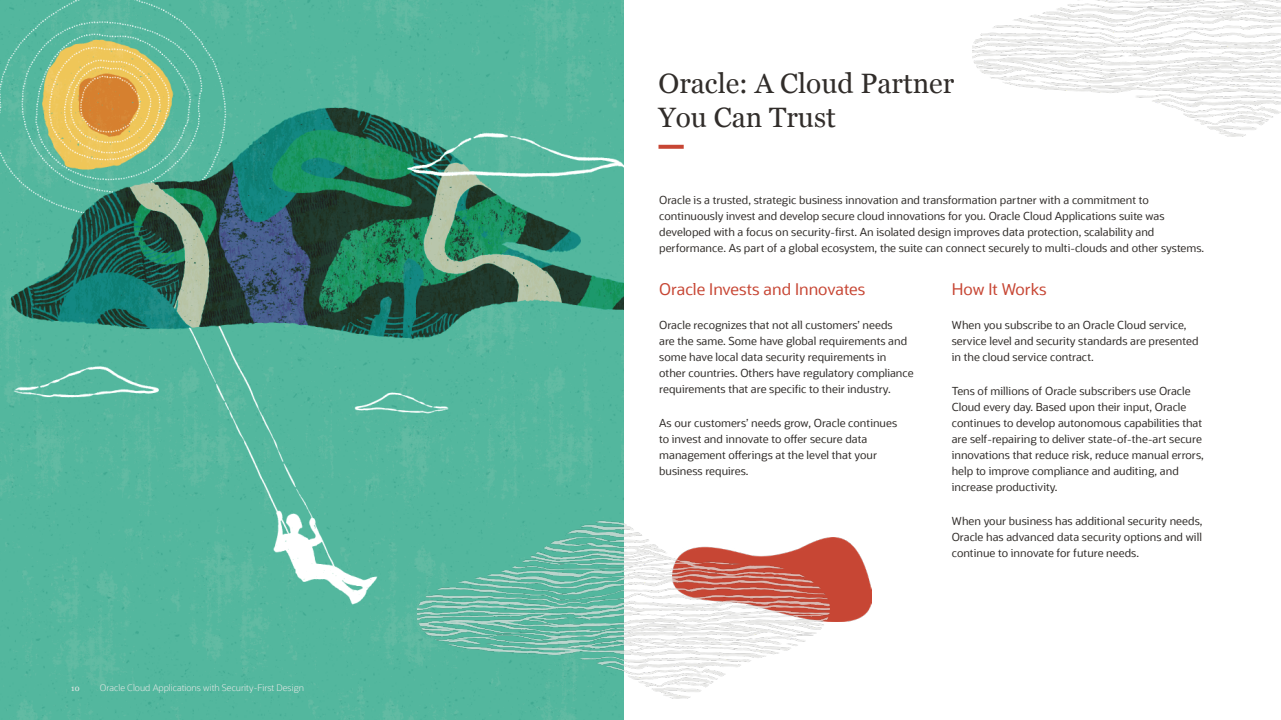
<style>
.page{position:relative;width:1281px;height:720px;background:#fff}
.page>*{position:absolute;margin:0;border:0;box-sizing:border-box;transform-origin:0 0}
.t1{font:28px/33.6px "Georgia";color:#312d2a}
.t2{font:16px "Oracle Sans";color:#c74634}
.t3{font:11px/16px "Oracle Sans";color:#312d2a}
.t4{font:300 9px "Oracle Sans";color:#eae9e8}
.t5{font:8px "Georgia";color:#eae9e8}
</style>
<div class="page">
<svg style="left:660px;top:145px;width:21px;height:4px"></svg>
<img style="left:972px;top:0;width:308px;height:137px">
<svg style="left:0;top:0;width:623px;height:720px;background:#54a990"></svg>
<img style="left:829px;top:537px;width:42px;height:85px">
<img style="left:417px;top:521px;width:412px;height:177px">
<p class="t5" style="left:71px;top:682px;width:10px">10</p>
<p class="t4" style="left:100px;top:683px;width:206px">Oracle Cloud Applications with Security-First Design</p>
<p class="t1" style="left:658px;top:66px;width:297px">Oracle: A Cloud Partner<br>You Can Trust</p>
<p class="t3" style="left:659px;top:193px;width:507px">Oracle is a trusted, strategic business innovation and transformation partner with a commitment to continuously invest and develop secure cloud innovations for you. Oracle Cloud Applications suite was</p>
<p class="t3" style="left:659px;top:225px;width:496px">developed with a focus on security-first. An isolated design improves data protection, scalability and</p>
<p class="t3" style="left:659px;top:241px;width:546px">performance. As part of a global ecosystem, the suite can connect securely to multi-clouds and other systems.</p>
<p class="t2" style="left:659px;top:280px;width:208px">Oracle Invests and Innovates</p>
<p class="t2" style="left:951px;top:280px;width:96px">How It Works</p>
<p class="t3" style="left:659px;top:317px;width:235px">Oracle recognizes that not all customers’ needs</p>
<p class="t3" style="left:951px;top:317px;width:236px">When you subscribe to an Oracle Cloud service,</p>
<p class="t3" style="left:659px;top:333px;width:249px">are the same. Some have global requirements and</p>
<p class="t3" style="left:951px;top:333px;width:248px">service level and security standards are presented</p>
<p class="t3" style="left:659px;top:349px;width:228px">some have local data security requirements in</p>
<p class="t3" style="left:951px;top:349px;width:143px">in the cloud service contract.</p>
<p class="t3" style="left:659px;top:365px;width:256px">other countries. Others have regulatory compliance requirements that are specific to their industry.</p>
<p class="t3" style="left:951px;top:383px;width:240px">Tens of millions of Oracle subscribers use Oracle</p>
<p class="t3" style="left:951px;top:399px;width:236px">Cloud every day. Based upon their input, Oracle</p>
<p class="t3" style="left:659px;top:415px;width:239px">As our customers’ needs grow, Oracle continues</p>
<p class="t3" style="left:951px;top:415px;width:252px">continues to develop autonomous capabilities that</p>
<p class="t3" style="left:659px;top:431px;width:210px">to invest and innovate to offer secure data</p>
<p class="t3" style="left:951px;top:431px;width:251px">are self-repairing to deliver state-of-the-art secure</p>
<p class="t3" style="left:659px;top:447px;width:219px">management offerings at the level that your</p>
<p class="t3" style="left:951px;top:447px;width:253px">innovations that reduce risk, reduce manual errors,</p>
<p class="t3" style="left:659px;top:463px;width:91px">business requires.</p>
<p class="t3" style="left:951px;top:463px;width:228px">help to improve compliance and auditing, and</p>
<p class="t3" style="left:951px;top:479px;width:107px">increase productivity.</p>
<p class="t3" style="left:951px;top:513px;width:252px;text-align:justify">When your business has additional security needs, Oracle has advanced data security options and will continue to innovate for future needs.</p>
</div>
